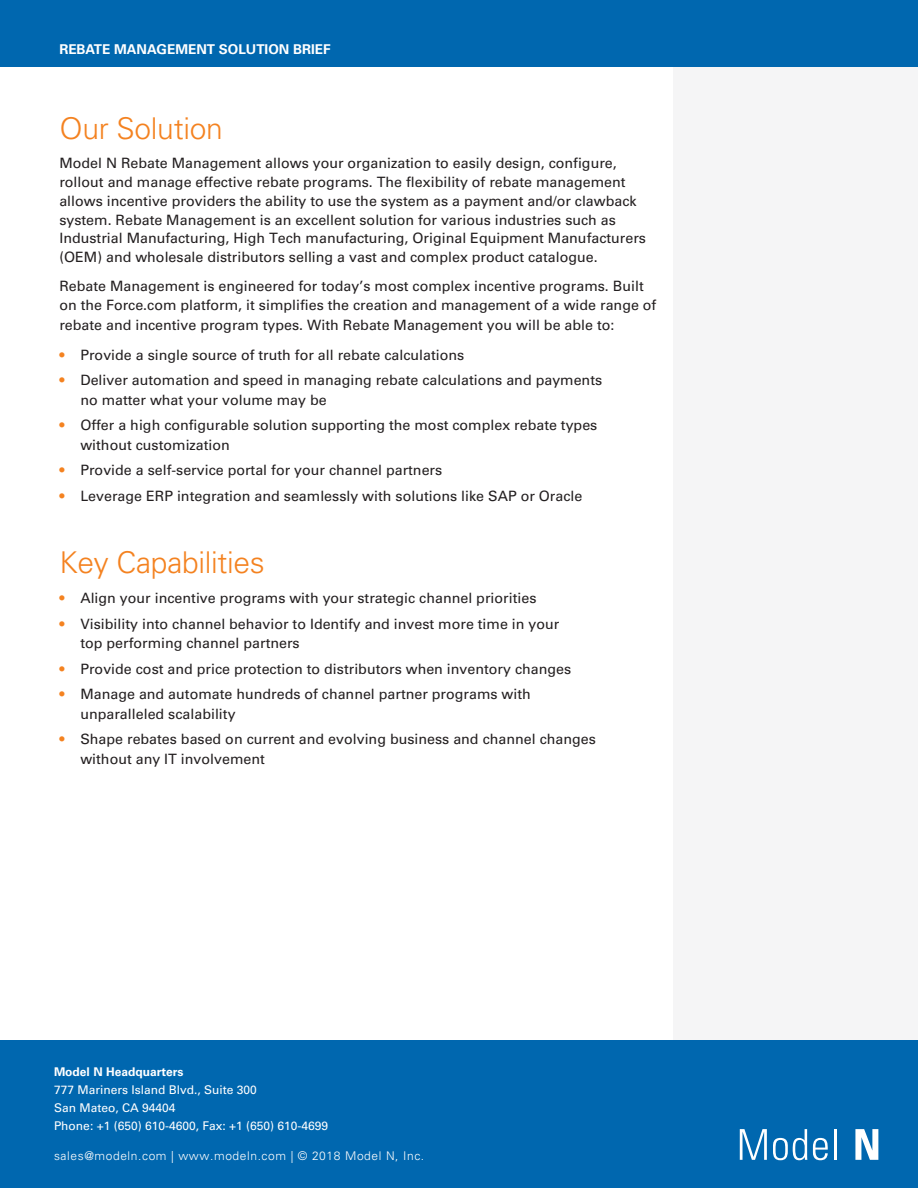
<style>
.page{position:relative;width:918px;height:1188px;background:#fff}
.page>*{position:absolute;margin:0;border:0;box-sizing:border-box;transform-origin:0 0}
.t1{font:300 30px "Univers LT Std";letter-spacing:-.01em;color:#f48220}
.t2{font:14.25px/18.8px "Univers LT Std";color:#231f20}
.t3{font:700 13.5px "Univers LT Std";color:#fff}
.t4{font:12px/18px "Univers LT Std";color:#fff}
.t5{font:300 12px "Univers LT Std";letter-spacing:.05em;color:#fff}
.t6{font:700 12px "Univers LT Std";color:#fff}
.s1{color:#f48220}
</style>
<div class="page">
<div style="left:673px;top:59px;width:245px;height:1070px;background:#f5f5f6"></div>
<div style="left:0;top:1040px;width:918px;height:148px;background:#0067af"></div>
<svg style="left:740px;top:1129px;width:88px;height:31px"></svg>
<hr style="left:834px;top:1129px;width:3px;height:31px;background:#fff">
<svg style="left:855px;top:1129px;width:24px;height:31px"></svg>
<div style="left:0;top:0;width:918px;height:67px;background:#0067af"></div>
<p class="t3" style="left:59px;top:42px;width:273px">REBATE MANAGEMENT SOLUTION BRIEF</p>
<h1 class="t1" style="left:59px;top:110px;width:165px">Our Solution</h1>
<p class="t2" style="left:59px;top:154px;width:588px">Model N Rebate Management allows your organization to easily design, configure, rollout and manage effective rebate programs. The flexibility of rebate management allows incentive providers the ability to use the system as a payment and/or clawback system. Rebate Management is an excellent solution for various industries such as Industrial Manufacturing, High Tech manufacturing, Original Equipment Manufacturers (OEM) and wholesale distributors selling a vast and complex product catalogue.</p>
<p class="t2" style="left:59px;top:277px;width:598px">Rebate Management is engineered for today’s most complex incentive programs. Built on the Force.com platform, it simplifies the creation and management of a wide range of rebate and incentive program types. With Rebate Management you will be able to:</p>
<p class="t2" style="left:59px;top:345px;width:407px"><span class="s1">•</span> Provide a single source of truth for all rebate calculations</p>
<p class="t2" style="left:80px;top:370px;width:523px;line-height:19.5px;text-indent:-21px"><span class="s1">•</span> Deliver automation and speed in managing rebate calculations and payments no matter what your volume may be</p>
<p class="t2" style="left:80px;top:415px;width:519px;line-height:19.5px;text-indent:-21px"><span class="s1">•</span> Offer a high configurable solution supporting the most complex rebate types without customization</p>
<p class="t2" style="left:59px;top:461px;width:384px"><span class="s1">•</span> Provide a self-service portal for your channel partners</p>
<p class="t2" style="left:59px;top:486px;width:525px"><span class="s1">•</span> Leverage ERP integration and seamlessly with solutions like SAP or Oracle</p>
<h1 class="t1" style="left:59px;top:544px;width:207px">Key Capabilities</h1>
<p class="t2" style="left:59px;top:589px;width:479px"><span class="s1">•</span> Align your incentive programs with your strategic channel priorities</p>
<p class="t2" style="left:80px;top:614px;width:481px;line-height:19.5px;text-indent:-21px"><span class="s1">•</span> Visibility into channel behavior to Identify and invest more time in your top performing channel partners</p>
<p class="t2" style="left:59px;top:659px;width:513px"><span class="s1">•</span> Provide cost and price protection to distributors when inventory changes</p>
<p class="t2" style="left:80px;top:684px;width:452px;line-height:19.5px;text-indent:-21px"><span class="s1">•</span> Manage and automate hundreds of channel partner programs with unparalleled scalability</p>
<p class="t2" style="left:80px;top:729px;width:517px;line-height:19.5px;text-indent:-21px"><span class="s1">•</span> Shape rebates based on current and evolving business and channel changes without any IT involvement</p>
<p class="t6" style="left:54px;top:1065px;width:131px">Model N Headquarters</p>
<p class="t4" style="left:54px;top:1081px;width:276px">777 Mariners Island Blvd., Suite 300<br>San Mateo, CA 94404<br>Phone: +1 (650) 610-4600, Fax: +1 (650) 610-4699</p>
<p class="t5" style="left:54px;top:1148px;width:372px">sales@modeln.com | www.modeln.com | © 2018 Model N, Inc.</p>
</div>
